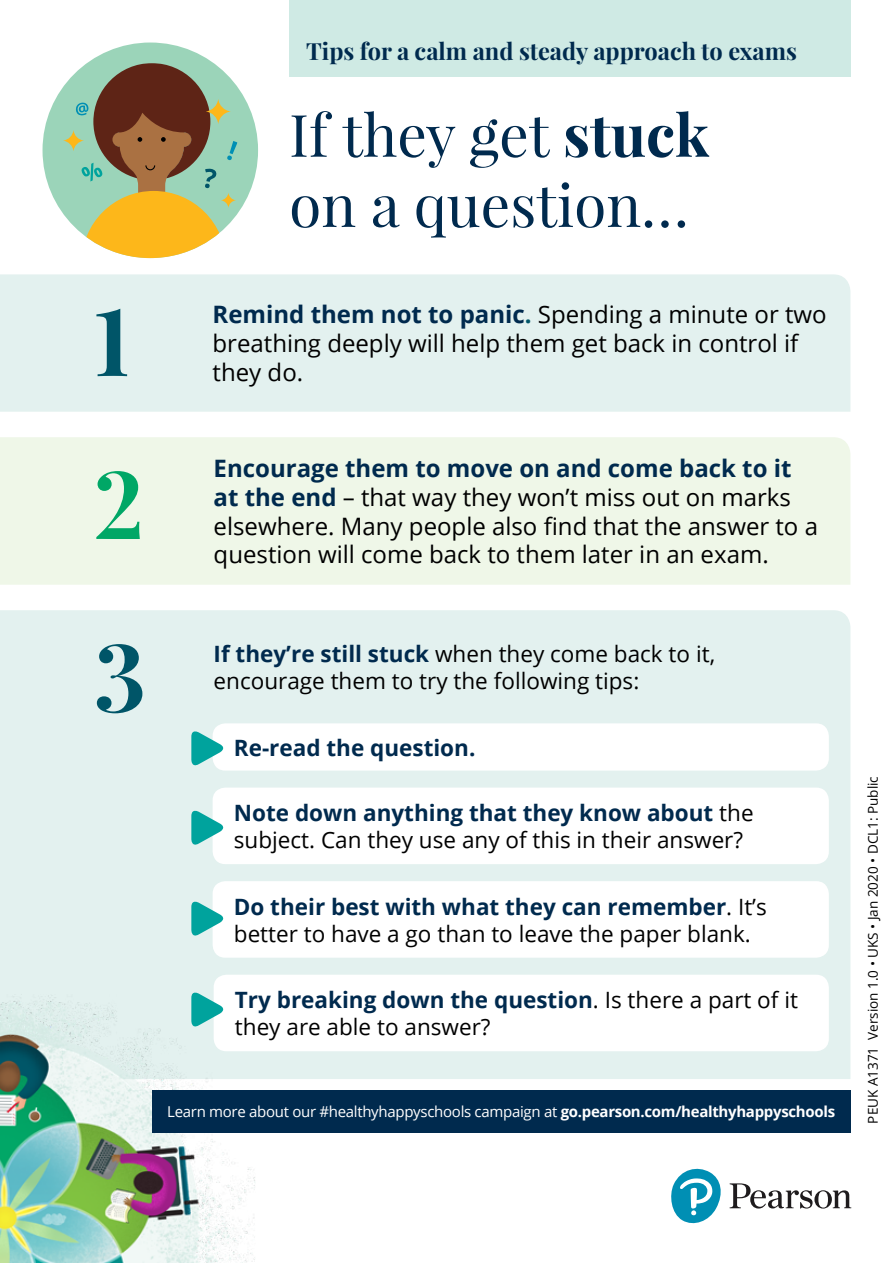
<style>
.page{position:relative;width:893px;height:1263px;background:#fff}
.page>*{position:absolute;margin:0;border:0;box-sizing:border-box;transform-origin:0 0}
.t1{font:700 94.05px "Playfair Display";color:#005568}
.t2{font:700 94.05px "Playfair Display";color:#00a766}
.t3{font:58.5px/70.2px "Playfair Display";color:#002a4e}
.t4{font:24px/28.8px "Open Sans";color:#000}
.t5{font:700 23.55px "Playfair Display";color:#002a4e}
.t6{font:22.5px/27px "Open Sans";color:#000}
.t7{font:700 22.5px "Open Sans";color:#002a4e}
.t8{font:15px "Open Sans";letter-spacing:-.02em;color:#fff}
.t9{font:13.5px "Open Sans";color:#000}
.s1{font-weight:700}
.s2{font-weight:700;color:#002a4e}
.s3{font-weight:700;color:#005568}
</style>
<div class="page">
<svg style="left:671px;top:1168px;width:180px;height:56px"></svg>
<div style="left:289px;top:0;width:561px;height:77px;background:#cfeae4"></div>
<div style="left:0;top:610px;width:850px;height:469px;background:#e3f1ef"></div>
<div style="left:213px;top:723px;width:616px;height:47px;background:#fff;border-radius:13px"></div>
<div style="left:213px;top:788px;width:616px;height:76px;background:#fff;border-radius:13px"></div>
<div style="left:214px;top:975px;width:615px;height:76px;background:#fff;border-radius:13px"></div>
<div style="left:213px;top:881px;width:616px;height:77px;background:#fff;border-radius:13px"></div>
<div style="left:43px;top:43px;width:215px;height:215px;background:#9bd4b9;border-radius:50%"></div>
<div style="left:0;top:274px;width:850px;height:138px;background:#e3f1ef"></div>
<div style="left:0;top:437px;width:850px;height:148px;background:#eff7e8"></div>
<svg style="left:63px;top:63px;width:174px;height:195px"></svg>
<img style="left:0;top:970px;width:255px;height:293px">
<svg style="left:191px;top:728px;width:33px;height:40px"></svg>
<svg style="left:191px;top:808px;width:33px;height:40px"></svg>
<svg style="left:191px;top:898px;width:33px;height:40px"></svg>
<svg style="left:191px;top:989px;width:36px;height:40px"></svg>
<div style="left:152px;top:1091px;width:698px;height:42px;background:#002a4e"></div>
<p class="t5" style="left:306px;top:36px;width:492px">Tips for a calm and steady approach to exams</p>
<h2 class="t3" style="left:289px;top:100px;width:422px">If they get <span class="s1">stuck </span>on a question…</h2>
<h1 class="t1" style="left:94px;top:282px;width:38px">1</h1>
<p class="t4" style="left:213px;top:300px;width:616px"><span class="s2">Remind them not to panic</span><span class="s3">.</span> Spending a minute or two breathing deeply will help them get back in control if they do.</p>
<h1 class="t2" style="left:94px;top:444px;width:52px">2</h1>
<p class="t4" style="left:214px;top:453px;width:606px"><span class="s2">Encourage them to move on and come back to it at the end</span> – that way they won’t miss out on marks elsewhere. Many people also find that the answer to a question will come back to them later in an exam.</p>
<h1 class="t1" style="left:94px;top:617px;width:54px">3</h1>
<p class="t6" style="left:214px;top:640px;width:503px"><span class="s2">If they’re still stuck</span> when they come back to it, encourage them to try the following tips:</p>
<p class="t7" style="left:234px;top:731px;width:243px">Re-read the question.</p>
<p class="t6" style="left:234px;top:799px;width:521px"><span class="s2">Note down anything that they know about</span> the subject. Can they use any of this in their answer?</p>
<p class="t6" style="left:234px;top:892px;width:534px"><span class="s2">Do their best with what they can remember</span>. It’s better to have a go than to leave the paper blank.</p>
<p class="t6" style="left:235px;top:986px;width:565px"><span class="s2">Try breaking down the question</span>. Is there a part of it they are able to answer?</p>
<p class="t8" style="left:167px;top:1101px;width:669px">Learn more about our #healthyhappyschools campaign at <span class="s1">go.pearson.com/healthyhappyschools</span></p>
<p class="t9" style="left:864px;top:1123px;width:349px;rotate:-90deg">PEUK A1371 Version 1.0 • UKS • Jan 2020 • DCL1: Public</p>
</div>
